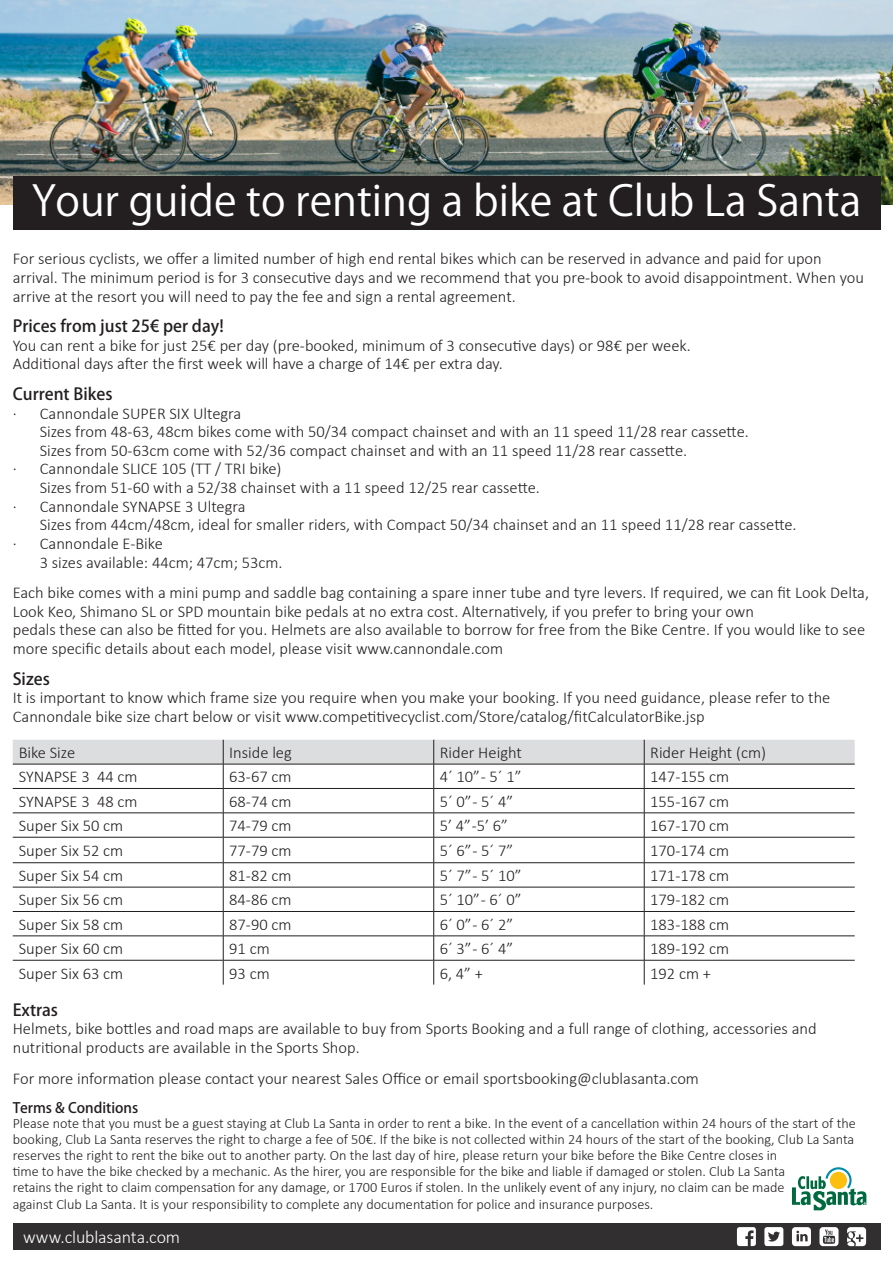
<style>
.page{position:relative;width:893px;height:1263px;background:#fff}
.page>*{position:absolute;margin:0;border:0;box-sizing:border-box;transform-origin:0 0}
.t1{font:41.7px "Koz Go Pro";color:#fff}
.t2{font:300 18px "Calibri";letter-spacing:-.005em;color:#fff}
.t3{font:300 16.5px/18.6px "Calibri";color:#231f20}
.t4{font:500 16.5px "Koz Go Pro";color:#231f20}
.t5{font:300 14.25px/15.8px "Calibri";color:#231f20;text-align:justify}
.t6{font:500 14.25px "Koz Go Pro";color:#231f20}
</style>
<div class="page">
<img style="left:0;top:0;width:893px;height:205px">
<div style="left:13px;top:176px;width:867px;height:54px;background:#231f20"></div>
<svg style="left:13px;top:740px;width:842px;height:245px"></svg>
<svg style="left:792px;top:1167px;width:74px;height:43px"></svg>
<div style="left:13px;top:1223px;width:867px;height:27px;background:#312f30"></div>
<svg style="left:764px;top:1227px;width:19px;height:19px"></svg>
<svg style="left:737px;top:1227px;width:19px;height:19px"></svg>
<svg style="left:792px;top:1227px;width:19px;height:19px"></svg>
<svg style="left:819px;top:1227px;width:19px;height:19px"></svg>
<svg style="left:847px;top:1227px;width:19px;height:19px"></svg>
<p class="t1" style="left:32px;top:173px;width:831px">Your guide to renting a bike at Club La Santa</p>
<p class="t3" style="left:13px;top:249px;width:853px">For serious cyclists, we offer a limited number of high end rental bikes which can be reserved in advance and paid for upon arrival. The minimum period is for 3 consecutive days and we recommend that you pre-book to avoid disappointment. When you arrive at the resort you will need to pay the fee and sign a rental agreement.</p>
<p class="t4" style="left:13px;top:316px;width:212px">Prices from just 25€ per day!</p>
<p class="t3" style="left:13px;top:336px;width:680px">You can rent a bike for just 25€ per day (pre-booked, minimum of 3 consecutive days) or 98€ per week.</p>
<p class="t3" style="left:13px;top:354px;width:492px">Additional days after the first week will have a charge of 14€ per extra day.</p>
<p class="t4" style="left:13px;top:383px;width:101px">Current Bikes</p>
<p class="t3" style="left:40px;top:404px;width:711px;text-indent:-27px">· Cannondale SUPER SIX Ultegra<br>Sizes from 48-63, 48cm bikes come with 50/34 compact chainset and with an 11 speed 11/28 rear cassette.<br>Sizes from 50-63cm come with 52/36 compact chainset and with an 11 speed 11/28 rear cassette.</p>
<p class="t3" style="left:40px;top:459px;width:502px;text-indent:-27px">· Cannondale SLICE 105 (TT / TRI bike)<br>Sizes from 51-60 with a 52/38 chainset with a 11 speed 12/25 rear cassette.</p>
<p class="t3" style="left:40px;top:497px;width:758px;text-indent:-27px">· Cannondale SYNAPSE 3 Ultegra<br>Sizes from 44cm/48cm, ideal for smaller riders, with Compact 50/34 chainset and an 11 speed 11/28 rear cassette.</p>
<p class="t3" style="left:40px;top:534px;width:244px;text-indent:-27px">· Cannondale E-Bike<br>3 sizes available: 44cm; 47cm; 53cm.</p>
<p class="t3" style="left:13px;top:583px;width:858px">Each bike comes with a mini pump and saddle bag containing a spare inner tube and tyre levers. If required, we can fit Look Delta, Look Keo, Shimano SL or SPD mountain bike pedals at no extra cost. Alternatively, if you prefer to bring your own<br>pedals these can also be fitted for you. Helmets are also available to borrow for free from the Bike Centre. If you would like to see more specific details about each model, please visit www.cannondale.com</p>
<p class="t4" style="left:13px;top:668px;width:39px">Sizes</p>
<p class="t3" style="left:13px;top:688px;width:819px">It is important to know which frame size you require when you make your booking. If you need guidance, please refer to the<br>Cannondale bike size chart below or visit www.competitivecyclist.com/Store/catalog/fitCalculatorBike.jsp</p>
<p class="t3" style="left:19px;top:743px;width:58px">Bike Size</p>
<p class="t3" style="left:229px;top:743px;width:64px">Inside leg</p>
<p class="t3" style="left:440px;top:743px;width:84px">Rider Height</p>
<p class="t3" style="left:650px;top:743px;width:117px">Rider Height (cm)</p>
<p class="t3" style="left:19px;top:767px;width:120px">SYNAPSE 3 44 cm</p>
<p class="t3" style="left:229px;top:767px;width:64px">63-67 cm</p>
<p class="t3" style="left:440px;top:767px;width:83px">4´ 10” - 5´ 1”</p>
<p class="t3" style="left:650px;top:767px;width:81px">147-155 cm</p>
<p class="t3" style="left:19px;top:792px;width:120px">SYNAPSE 3 48 cm</p>
<p class="t3" style="left:229px;top:792px;width:64px">68-74 cm</p>
<p class="t3" style="left:440px;top:792px;width:75px">5´ 0” - 5´ 4”</p>
<p class="t3" style="left:650px;top:792px;width:81px">155-167 cm</p>
<p class="t3" style="left:19px;top:816px;width:106px">Super Six 50 cm</p>
<p class="t3" style="left:229px;top:816px;width:64px">74-79 cm</p>
<p class="t3" style="left:440px;top:816px;width:70px">5’ 4” -5’ 6”</p>
<p class="t3" style="left:650px;top:816px;width:81px">167-170 cm</p>
<p class="t3" style="left:19px;top:841px;width:106px">Super Six 52 cm</p>
<p class="t3" style="left:229px;top:841px;width:64px">77-79 cm</p>
<p class="t3" style="left:440px;top:841px;width:75px">5´ 6” - 5´ 7”</p>
<p class="t3" style="left:650px;top:841px;width:81px">170-174 cm</p>
<p class="t3" style="left:19px;top:866px;width:106px">Super Six 54 cm</p>
<p class="t3" style="left:229px;top:866px;width:64px">81-82 cm</p>
<p class="t3" style="left:440px;top:866px;width:83px">5´ 7” - 5´ 10”</p>
<p class="t3" style="left:650px;top:866px;width:81px">171-178 cm</p>
<p class="t3" style="left:19px;top:890px;width:106px">Super Six 56 cm</p>
<p class="t3" style="left:229px;top:890px;width:64px">84-86 cm</p>
<p class="t3" style="left:440px;top:890px;width:83px">5´ 10” - 6´ 0”</p>
<p class="t3" style="left:650px;top:890px;width:81px">179-182 cm</p>
<p class="t3" style="left:19px;top:915px;width:106px">Super Six 58 cm</p>
<p class="t3" style="left:229px;top:915px;width:64px">87-90 cm</p>
<p class="t3" style="left:440px;top:915px;width:75px">6´ 0” - 6´ 2”</p>
<p class="t3" style="left:650px;top:915px;width:81px">183-188 cm</p>
<p class="t3" style="left:19px;top:939px;width:106px">Super Six 60 cm</p>
<p class="t3" style="left:229px;top:939px;width:42px">91 cm</p>
<p class="t3" style="left:440px;top:939px;width:75px">6´ 3” - 6´ 4”</p>
<p class="t3" style="left:650px;top:939px;width:81px">189-192 cm</p>
<p class="t3" style="left:19px;top:964px;width:106px">Super Six 63 cm</p>
<p class="t3" style="left:229px;top:964px;width:42px">93 cm</p>
<p class="t3" style="left:440px;top:964px;width:45px">6, 4” +</p>
<p class="t3" style="left:650px;top:964px;width:62px">192 cm +</p>
<p class="t4" style="left:13px;top:999px;width:47px">Extras</p>
<p class="t3" style="left:13px;top:1019px;width:805px">Helmets, bike bottles and road maps are available to buy from Sports Booking and a full range of clothing, accessories and nutritional products are available in the Sports Shop.</p>
<p class="t3" style="left:13px;top:1069px;width:688px">For more information please contact your nearest Sales Office or email sportsbooking@clublasanta.com</p>
<p class="t6" style="left:13px;top:1098px;width:127px">Terms &amp; Conditions</p>
<p class="t5" style="left:13px;top:1116px;width:844px">Please note that you must be a guest staying at Club La Santa in order to rent a bike. In the event of a cancellation within 24 hours of the start of the booking, Club La Santa reserves the right to charge a fee of 50€. If the bike is not collected within 24 hours of the start of the booking, Club La Santa reserves the right to rent the bike out to another party. On the last day of hire, please return your bike before the Bike Centre closes in</p>
<p class="t5" style="left:13px;top:1163px;width:774px">time to have the bike checked by a mechanic. As the hirer, you are responsible for the bike and liable if damaged or stolen. Club La Santa</p>
<p class="t5" style="left:13px;top:1178px;width:773px;line-height:17.1px">retains the right to claim compensation for any damage, or 1700 Euros if stolen. In the unlikely event of any injury, no claim can be made against Club La Santa. It is your responsibility to complete any documentation for police and insurance purposes.</p>
<p class="t2" style="left:23px;top:1226px;width:159px">www.clublasanta.com</p>
</div>
